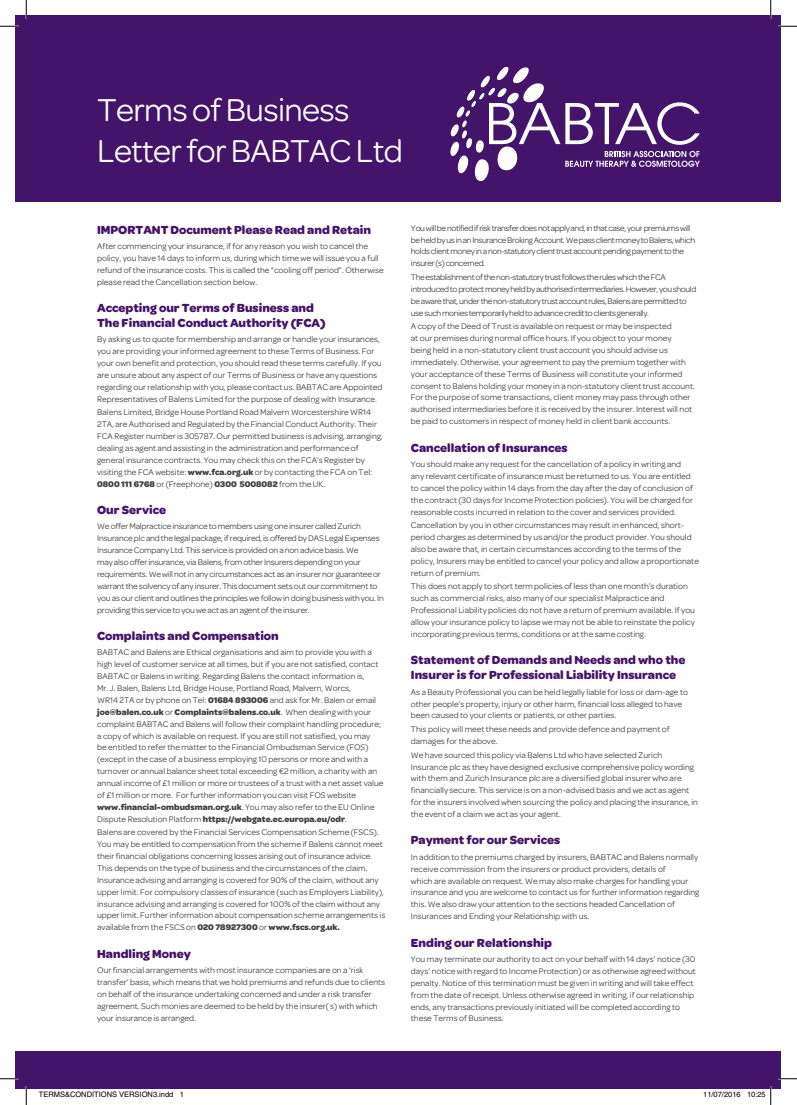
<style>
.page{position:relative;width:797px;height:1105px;background:#fff}
.page>*{position:absolute;margin:0;border:0;box-sizing:border-box;transform-origin:0 0}
.t1{font:33.75px/40.5px "Omnes";letter-spacing:-.02em;color:#fff}
.t2{font:700 12.5px/15px "Omnes";color:#44146b}
.t3{font:8.75px/11.9px "Omnes";color:#3e3e3f}
.t4{font:8.75px/11.9px "Omnes";letter-spacing:-.02em;color:#3e3e3f}
.t5{font:8.75px/11.9px "Omnes";letter-spacing:-.04em;color:#3e3e3f}
.t6{font:7.5px "Helvetica";color:#000}
.s1{font-weight:700}
</style>
<div class="page">
<div style="left:16px;top:16px;width:765px;height:186px;background:#44146b"></div>
<svg style="left:450px;top:66px;width:249px;height:116px"></svg>
<div style="left:16px;top:1051px;width:765px;height:38px;background:#44146b"></div>
<svg style="left:0;top:25px;width:19px;height:2px"></svg>
<svg style="left:778px;top:25px;width:19px;height:2px"></svg>
<svg style="left:0;top:1078px;width:19px;height:1px"></svg>
<svg style="left:778px;top:1078px;width:19px;height:1px"></svg>
<svg style="left:25px;top:0;width:2px;height:19px"></svg>
<svg style="left:25px;top:1086px;width:2px;height:19px"></svg>
<svg style="left:770px;top:0;width:1px;height:19px"></svg>
<svg style="left:769px;top:1086px;width:2px;height:19px"></svg>
<h1 class="t1" style="left:97px;top:90px;width:307px">Terms of Business<br>Letter for BABTAC Ltd</h1>
<h2 class="t2" style="left:97px;top:222px;width:275px">IMPORTANT Document Please Read and Retain</h2>
<p class="t3" style="left:97px;top:240px;width:288px">After commencing your insurance, if for any reason you wish to cancel the policy, you have 14 days to inform us, during which time we will issue you a full refund of the insurance costs. This is called the “cooling off period”. Otherwise please read the Cancellation section below.</p>
<h2 class="t2" style="left:97px;top:300px;width:230px">Accepting our Terms of Business and<br>The Financial Conduct Authority (FCA)</h2>
<p class="t3" style="left:97px;top:334px;width:287px">By asking us to quote for membership and arrange or handle your insurances, you are providing your informed agreement to these Terms of Business. For your own benefit and protection, you should read these terms carefully. If you are unsure about any aspect of our Terms of Business or have any questions regarding our relationship with you, please contact us. BABTAC are Appointed Representatives of Balens Limited for the purpose of dealing with Insurance.</p>
<p class="t3" style="left:97px;top:407px;width:287px">Balens Limited, Bridge House Portland Road Malvern Worcestershire WR14<br>2TA, are Authorised and Regulated by the Financial Conduct Authority. Their FCA Register number is 305787. Our permitted business is advising, arranging, dealing as agent and assisting in the administration and performance of general insurance contracts. You may check this on the FCA’s Register by visiting the FCA website: <span class="s1">www.fca.org.uk</span> or by contacting the FCA on Tel:<br><span class="s1">0800 111 6768</span> or (Freephone) <span class="s1">0300 5008082</span> from the UK.</p>
<h2 class="t2" style="left:97px;top:502px;width:71px">Our Service</h2>
<p class="t4" style="left:97px;top:521px;width:288px">We offer Malpractice insurance to members using one insurer called Zurich Insurance plc and the legal package, if required, is offered by DAS Legal Expenses Insurance Company Ltd. This service is provided on a non advice basis. We<br>may also offer insurance, via Balens, from other Insurers depending on your requirements. We will not in any circumstances act as an insurer nor guarantee or warrant the solvency of any insurer. This document sets out our commitment to you as our client and outlines the principles we follow in doing business with you. In providing this service to you we act as an agent of the insurer.</p>
<h2 class="t2" style="left:97px;top:628px;width:183px">Complaints and Compensation</h2>
<p class="t3" style="left:97px;top:647px;width:288px">BABTAC and Balens are Ethical organisations and aim to provide you with a high level of customer service at all times, but if you are not satisfied, contact BABTAC or Balens in writing. Regarding Balens the contact information is,<br>Mr. J. Balen, Balens Ltd, Bridge House, Portland Road, Malvern, Worcs,<br>WR14 2TA or by phone on Tel: <span class="s1">01684 893006</span> and ask for Mr. Balen or email <span class="s1">joe@balen.co.uk</span> or <span class="s1">Complaints@balens.co.uk</span>. When dealing with your complaint BABTAC and Balens will follow their complaint handling procedure; a copy of which is available on request. If you are still not satisfied, you may<br>be entitled to refer the matter to the Financial Ombudsman Service (FOS) (except in the case of a business employing 10 persons or more and with a turnover or annual balance sheet total exceeding €2 million, a charity with an annual income of £1 million or more or trustees of a trust with a net asset value of £1 million or more. For further information you can visit FOS website <span class="s1">www.financial-ombudsman.org.uk</span>. You may also refer to the EU Online Dispute Resolution Platform <span class="s1">https://webgate.ec.europa.eu/odr</span>.</p>
<p class="t3" style="left:97px;top:826px;width:290px">Balens are covered by the Financial Services Compensation Scheme (FSCS).<br>You may be entitled to compensation from the scheme if Balens cannot meet their financial obligations concerning losses arising out of insurance advice.<br>This depends on the type of business and the circumstances of the claim.<br>Insurance advising and arranging is covered for 90% of the claim, without any upper limit. For compulsory classes of insurance (such as Employers Liability), insurance advising and arranging is covered for 100% of the claim without any upper limit. Further information about compensation scheme arrangements is available from the FSCS on <span class="s1">020 78927300</span> or <span class="s1">www.fscs.org.uk.</span></p>
<h2 class="t2" style="left:97px;top:946px;width:95px">Handling Money</h2>
<p class="t3" style="left:97px;top:964px;width:289px">Our financial arrangements with most insurance companies are on a ‘risk transfer’ basis, which means that we hold premiums and refunds due to clients on behalf of the insurance undertaking concerned and under a risk transfer agreement. Such monies are deemed to be held by the insurer( s) with which your insurance is arranged.</p>
<p class="t5" style="left:411px;top:222px;width:286px">You will be notified if risk transfer does not apply and, in that case, your premiums will be held by us in an Insurance Broking Account. We pass client money to Balens, which holds client money in a non-statutory client trust account pending payment to the insurer (s) concerned.</p>
<p class="t5" style="left:411px;top:271px;width:287px">The establishment of the non-statutory trust follows the rules which the FCA introduced to protect money held by authorised intermediaries. However, you should be aware that, under the non-statutory trust account rules, Balens are permitted to use such monies temporarily held to advance credit to clients generally.</p>
<p class="t3" style="left:411px;top:320px;width:285px">A copy of the Deed of Trust is available on request or may be inspected<br>at our premises during normal office hours. If you object to your money<br>being held in a non-statutory client trust account you should advise us immediately. Otherwise, your agreement to pay the premium together with your acceptance of these Terms of Business will constitute your informed consent to Balens holding your money in a non-statutory client trust account.<br>For the purpose of some transactions, client money may pass through other authorised intermediaries before it is received by the insurer. Interest will not be paid to customers in respect of money held in client bank accounts.</p>
<h2 class="t2" style="left:411px;top:440px;width:158px">Cancellation of Insurances</h2>
<p class="t3" style="left:411px;top:458px;width:284px">You should make any request for the cancellation of a policy in writing and any relevant certificate of insurance must be returned to us. You are entitled to cancel the policy within 14 days from the day after the day of conclusion of the contract (30 days for Income Protection policies). You will be charged for reasonable costs incurred in relation to the cover and services provided.</p>
<p class="t3" style="left:411px;top:519px;width:289px">Cancellation by you in other circumstances may result in enhanced, short&shy;period charges as determined by us and/or the product provider. You should also be aware that, in certain circumstances according to the terms of the policy, Insurers may be entitled to cancel your policy and allow a proportionate return of premium.</p>
<p class="t3" style="left:411px;top:580px;width:285px">This does not apply to short term policies of less than one month’s duration such as commercial risks, also many of our specialist Malpractice and Professional Liability policies do not have a return of premium available. If you allow your insurance policy to lapse we may not be able to reinstate the policy incorporating previous terms, conditions or at the same costing.</p>
<h2 class="t2" style="left:411px;top:653px;width:276px">Statement of Demands and Needs and who the<br>Insurer is for Professional Liability Insurance</h2>
<p class="t3" style="left:411px;top:686px;width:279px">As a Beauty Professional you can be held legally liable for loss or dam-age to other people’s property, injury or other harm, financial loss alleged to have been caused to your clients or patients, or other parties.</p>
<p class="t3" style="left:411px;top:723px;width:260px">This policy will meet these needs and provide defence and payment of damages for the above.</p>
<p class="t3" style="left:411px;top:749px;width:288px">We have sourced this policy via Balens Ltd who have selected Zurich Insurance plc as they have designed exclusive comprehensive policy wording with them and Zurich Insurance plc are a diversified global insurer who are financially secure. This service is on a non-advised basis and we act as agent for the insurers involved when sourcing the policy and placing the insurance, in the event of a claim we act as your agent.</p>
<h2 class="t2" style="left:411px;top:833px;width:151px">Payment for our Services</h2>
<p class="t3" style="left:411px;top:851px;width:290px">In addition to the premiums charged by insurers, BABTAC and Balens normally receive commission from the insurers or product providers, details of<br>which are available on request. We may also make charges for handling your insurance and you are welcome to contact us for further information regarding this. We also draw your attention to the sections headed Cancellation of Insurances and Ending your Relationship with us.</p>
<h2 class="t2" style="left:411px;top:935px;width:143px">Ending our Relationship</h2>
<p class="t3" style="left:411px;top:953px;width:286px">You may terminate our authority to act on your behalf with 14 days’ notice (30 days’ notice with regard to Income Protection) or as otherwise agreed without penalty. Notice of this termination must be given in writing and will take effect from the date of receipt. Unless otherwise agreed in writing, if our relationship ends, any transactions previously initiated will be completed according to these Terms of Business.</p>
<p class="t6" style="left:39px;top:1090px;width:147px">TERMS&amp;CONDITIONS VERSION3.indd 1</p>
<p class="t6" style="left:703px;top:1090px;width:64px">11/07/2016 10:25</p>
</div>
